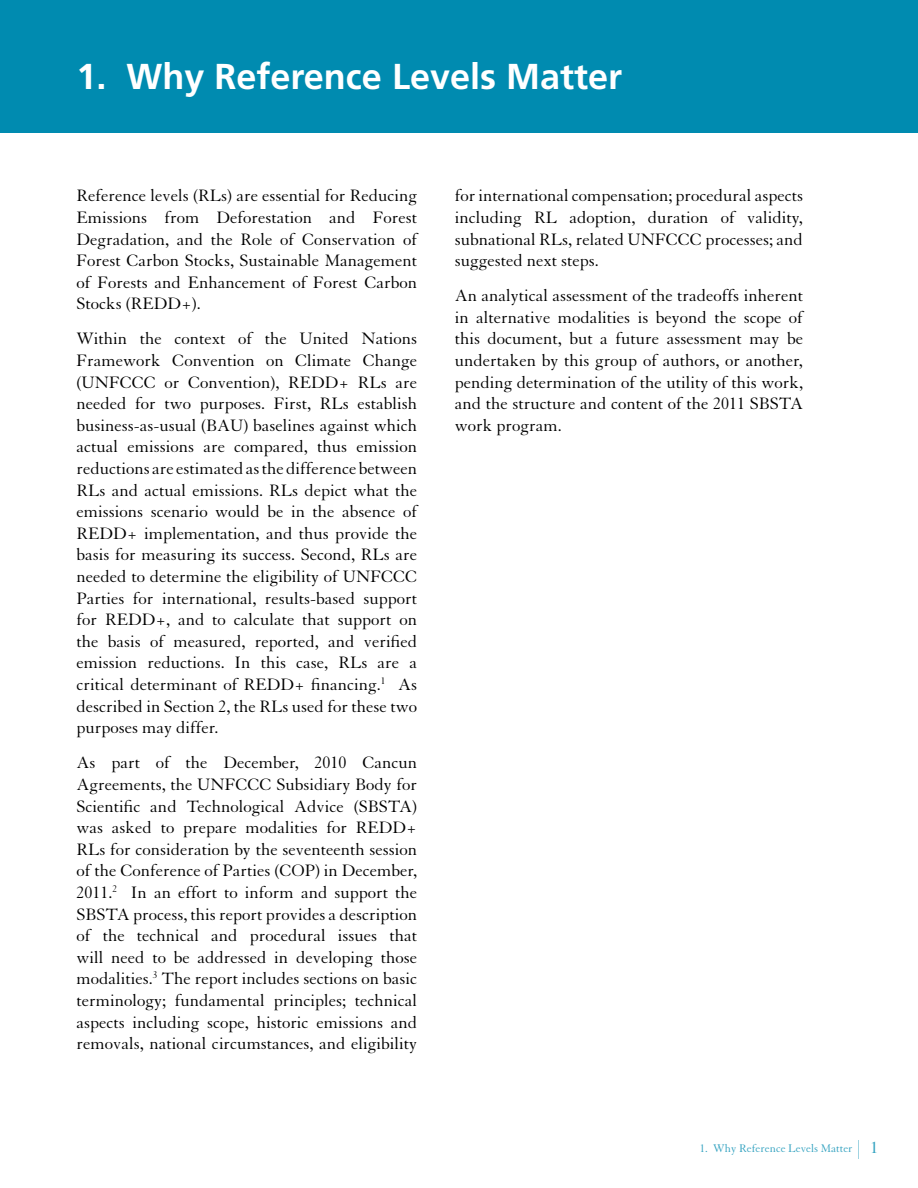
<style>
.page{position:relative;width:918px;height:1188px;background:#fff}
.page>*{position:absolute;margin:0;border:0;box-sizing:border-box;transform-origin:0 0}
.t1{font:700 36px "Frutiger";color:#fff}
.t2{font:18px/21.6px "Granjon LT Std";color:#000;text-align:justify}
.t3{font:12px "Granjon LT Std";color:#33a2c0}
.s1{font-family:"Times";font-size:16.5px}
</style>
<div class="page">
<svg style="left:858px;top:1140px;width:1px;height:19px"></svg>
<div style="left:0;top:0;width:918px;height:132px;background:#008bb0"></div>
<h1 class="t1" style="left:77px;top:55px;width:547px">1. Why Reference Levels Matter</h1>
<p class="t2" style="left:77px;top:185px;width:342px">Reference levels (RLs) are essential for Reducing Emissions from Deforestation and Forest Degradation, and the Role of Conservation of Forest Carbon Stocks, Sustainable Management of Forests and Enhancement of Forest Carbon Stocks (REDD+).</p>
<p class="t2" style="left:77px;top:329px;width:342px">Within the context of the United Nations Framework Convention on Climate Change (UNFCCC or Convention), REDD+ RLs are needed for two purposes. First, RLs establish business-as-usual (BAU) baselines against which actual emissions are compared, thus emission reductions are estimated as the difference between RLs and actual emissions. RLs depict what the emissions scenario would be in the absence of REDD+ implementation, and thus provide the basis for measuring its success. Second, RLs are needed to determine the eligibility of UNFCCC Parties for international, results-based support for REDD+, and to calculate that support on the basis of measured, reported, and verified emission reductions. In this case, RLs are a critical determinant of REDD+ financing.<sup>1</sup> As described in Section 2, the RLs used for these two purposes may differ.</p>
<p class="t2" style="left:77px;top:752px;width:342px">As part of the December, 2010 Cancun Agreements, the UNFCCC Subsidiary Body for Scientific and Technological Advice (SBSTA) was asked to prepare modalities for REDD+ RLs for consideration by the seventeenth session of the Conference of Parties (COP) in December, 2011.<sup>2</sup> In an effort to inform and support the SBSTA process, this report provides a description of the technical and procedural issues that will need to be addressed in developing those modalities.<sup>3</sup> The report includes sections on basic terminology; fundamental principles; technical aspects including scope, historic emissions and removals, national circumstances, and eligibility</p>
<p class="t2" style="left:455px;top:185px;width:350px">for international compensation; procedural aspects including RL adoption, duration of validity, subnational RLs, related UNFCCC processes; and suggested next steps.</p>
<p class="t2" style="left:455px;top:285px;width:350px">An analytical assessment of the tradeoffs inherent in alternative modalities is beyond the scope of this document, but a future assessment may be undertaken by this group of authors, or another, pending determination of the utility of this work, and the structure and content of the 2011 SBSTA work program.</p>
<p class="t3" style="left:700px;top:1142px;width:180px">1. Why Reference Levels Matter <span class="s1">1</span></p>
</div>
